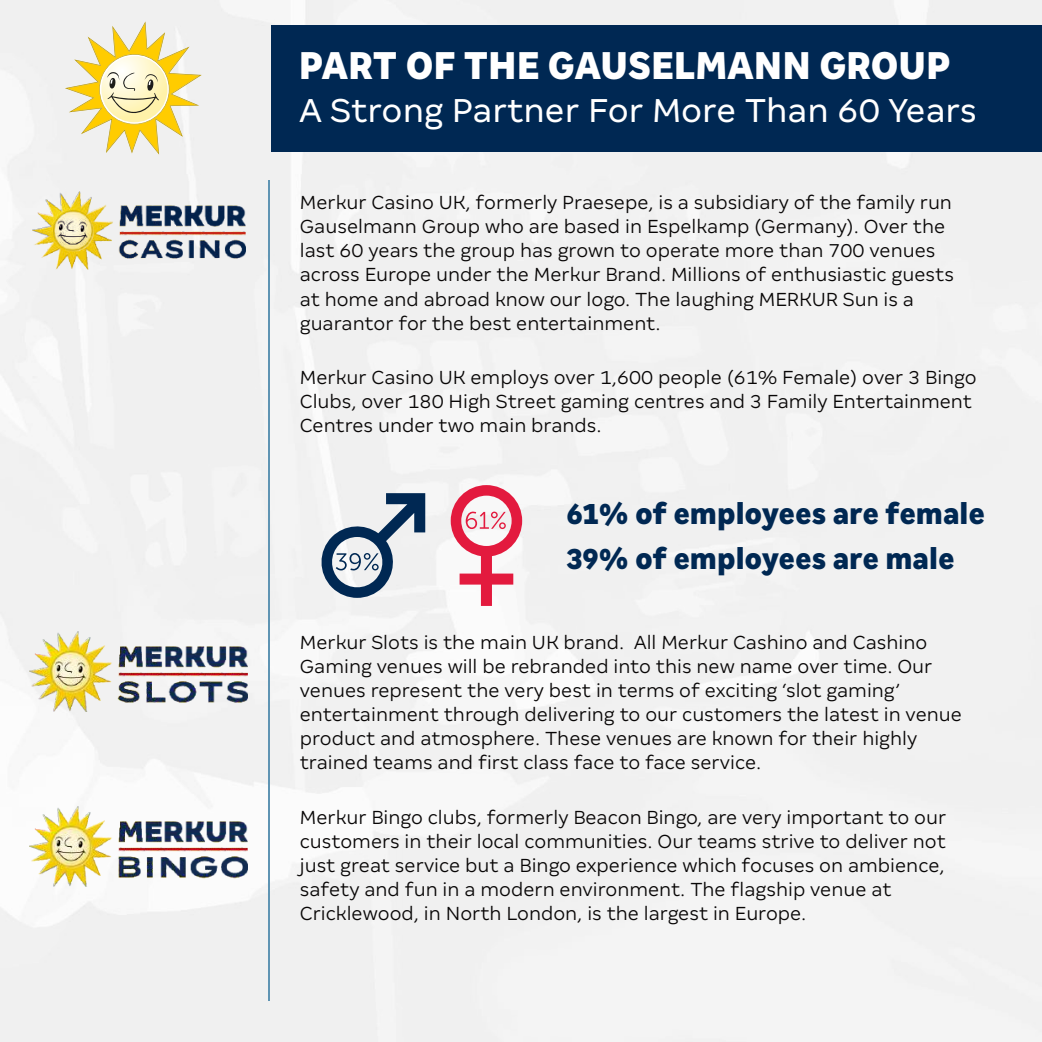
<style>
.page{position:relative;width:1042px;height:1042px;background:#f1f1f1}
.page>*{position:absolute;margin:0;border:0;box-sizing:border-box;transform-origin:0 0}
.t1{font:900 condensed 43.05px "Merkur Sans";color:#fff}
.t2{font:36.75px "Merkur Sans";color:#fff}
.t3{font:900 condensed 32.55px/45.5px "Merkur Sans";color:#002853}
.t4{font:300 21px/24px "Merkur Sans";color:#080606}
</style>
<div class="page">
<svg style="left:65px;top:21px;width:137px;height:134px"></svg>
<svg style="left:318px;top:493px;width:107px;height:105px"></svg>
<svg style="left:451px;top:485px;width:71px;height:121px"></svg>
<div style="left:271px;top:25px;width:771px;height:126px;background:#002853"></div>
<hr style="left:269px;top:181px;width:1px;height:820px;background:#5f94b3">
<img style="left:32px;top:192px;width:213px;height:78px">
<img style="left:30px;top:631px;width:218px;height:80px">
<img style="left:30px;top:806px;width:218px;height:80px">
<h1 class="t1" style="left:299px;top:50px;width:653px">PART OF THE GAUSELMANN GROUP</h1>
<h2 class="t2" style="left:299px;top:97px;width:679px">A Strong Partner For More Than 60 Years</h2>
<p class="t4" style="left:300px;top:192px;width:655px">Merkur Casino UK, formerly Praesepe, is a subsidiary of the family run Gauselmann Group who are based in Espelkamp (Germany). Over the last 60 years the group has grown to operate more than 700 venues across Europe under the Merkur Brand. Millions of enthusiastic guests at home and abroad know our logo. The laughing MERKUR Sun is a guarantor for the best entertainment.</p>
<p class="t4" style="left:300px;top:367px;width:678px">Merkur Casino UK employs over 1,600 people (61% Female) over 3 Bingo<br>Clubs, over 180 High Street gaming centres and 3 Family Entertainment<br>Centres under two main brands.</p>
<h3 class="t3" style="left:566px;top:493px;width:420px">61% of employees are female<br>39% of employees are male</h3>
<p class="t4" style="left:300px;top:632px;width:663px">Merkur Slots is the main UK brand. All Merkur Cashino and Cashino Gaming venues will be rebranded into this new name over time. Our venues represent the very best in terms of exciting ‘slot gaming’ entertainment through delivering to our customers the latest in venue product and atmosphere. These venues are known for their highly trained teams and first class face to face service.</p>
<p class="t4" style="left:300px;top:807px;width:648px">Merkur Bingo clubs, formerly Beacon Bingo, are very important to our customers in their local communities. Our teams strive to deliver not just great service but a Bingo experience which focuses on ambience, safety and fun in a modern environment. The flagship venue at Cricklewood, in North London, is the largest in Europe.</p>
</div>
